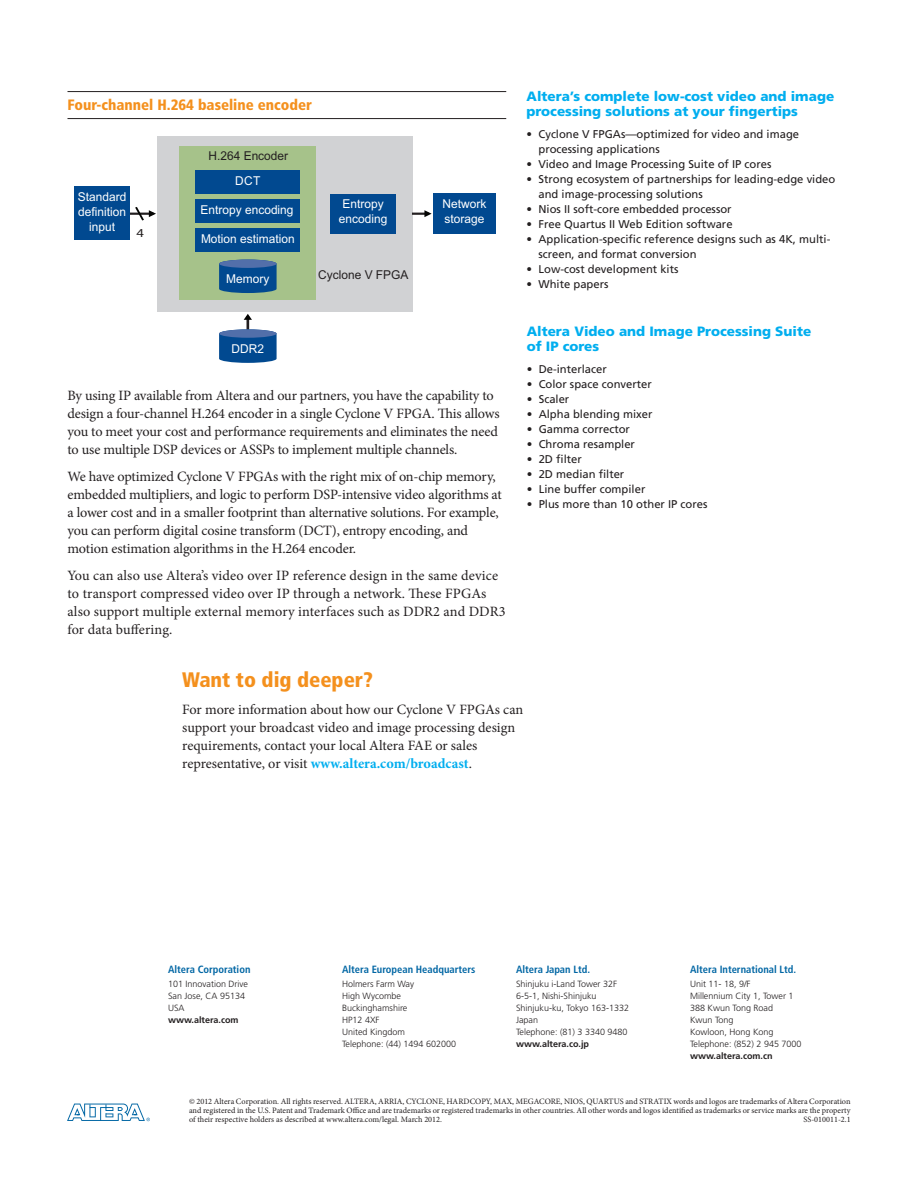
<style>
.page{position:relative;width:918px;height:1188px;background:#fff}
.page>*{position:absolute;margin:0;border:0;box-sizing:border-box;transform-origin:0 0}
._5_Header_1{font:900 condensed 21px "Frutiger LT Std";color:#f4901d}
._7_Table_title{font:900 condensed 15px "Frutiger LT Std";color:#f4901d}
._4_body_copy{font:14.25px/18px "Minion Pro";letter-spacing:-.01em;color:#231f20}
._4_body_copy-2{font:14.25px/18px "Minion Pro";letter-spacing:.01em;color:#231f20}
.Sidebar_title{font:900 13.5px/15px "Frutiger LT Std";color:#00aeef}
.t1{font:12.15px/14.7px "Arial Narrow";color:#fff;text-align:center;scale:1.2 1}
.t2{font:12.15px "Arial Narrow";color:#231f20;scale:1.2 1}
.t3{font:condensed 12.15px "Futura Std";color:#231f20;scale:1.2 1}
.Sidebar_body_bullets{font:11.25px/15px "Frutiger";color:#231f20}
.Boilerplate_header{font:700 condensed 10.5px "Frutiger LT Std";color:#0066a4}
.Boilerplate_address{font:300 9px "Frutiger LT Std";color:#231f20}
.Boilerplate_address-2{font:700 9px "Frutiger LT Std";color:#231f20}
.copyright{font:8.25px/9px "Minion Pro";color:#231f20;text-align:justify}
.s1{font-weight:700;color:#00aeef}
</style>
<div class="page">
<svg style="left:67px;top:1104px;width:83px;height:17px"></svg>
<div style="left:157px;top:136px;width:255px;height:176px;background:#d1d2d4"></div>
<div style="left:179px;top:147px;width:137px;height:153px;background:#a6c28a"></div>
<hr style="left:412px;top:212px;width:17px;height:3px;background:#231f20">
<svg style="left:424px;top:210px;width:8px;height:7px"></svg>
<hr style="left:128px;top:212px;width:25px;height:3px;background:#231f20">
<hr style="left:247px;top:316px;width:2px;height:44px;background:#231f20">
<svg style="left:244px;top:314px;width:8px;height:6px"></svg>
<div style="left:75px;top:186px;width:55px;height:54px;background:#014990"></div>
<div style="left:196px;top:171px;width:104px;height:23px;background:#014990"></div>
<div style="left:196px;top:199px;width:104px;height:24px;background:#014990"></div>
<div style="left:330px;top:194px;width:66px;height:39px;background:#014990"></div>
<div style="left:433px;top:193px;width:63px;height:41px;background:#014990"></div>
<div style="left:196px;top:228px;width:104px;height:24px;background:#014990"></div>
<svg style="left:133px;top:207px;width:23px;height:14px"></svg>
<svg style="left:219px;top:260px;width:58px;height:33px;background:#0b508f"></svg>
<div style="left:219px;top:260px;width:58px;height:8px;background:#526faa;border-radius:50%"></div>
<svg style="left:219px;top:329px;width:58px;height:34px;background:#155799"></svg>
<div style="left:219px;top:329px;width:58px;height:9px;background:#526faa;border-radius:50%"></div>
<hr style="left:68px;top:91px;width:438px;height:1px;background:#231f20">
<hr style="left:68px;top:118px;width:438px;height:1px;background:#231f20">
<p class="_7_Table_title" style="left:68px;top:96px;width:246px">Four-channel H.264 baseline encoder</p>
<p class="t1" style="left:78px;top:189px;width:42px">Standard definition input</p>
<p class="t3" style="left:136px;top:226px;width:8px">4</p>
<p class="t2" style="left:208px;top:147px;width:68px">H.264 Encoder</p>
<p class="t1" style="left:235px;top:173px;width:23px">DCT</p>
<p class="t1" style="left:201px;top:202px;width:79px">Entropy encoding</p>
<p class="t1" style="left:339px;top:196px;width:42px">Entropy encoding</p>
<p class="t1" style="left:443px;top:196px;width:38px;text-align:left">Network storage</p>
<p class="t1" style="left:201px;top:231px;width:80px">Motion estimation</p>
<p class="t1" style="left:226px;top:271px;width:37px">Memory</p>
<p class="t2" style="left:318px;top:266px;width:77px">Cyclone V FPGA</p>
<p class="t1" style="left:232px;top:341px;width:29px">DDR2</p>
<p class="_4_body_copy" style="left:68px;top:386px;width:434px">By using IP available from Altera and our partners, you have the capability to design a four-channel H.264 encoder in a single Cyclone V FPGA. This allows you to meet your cost and performance requirements and eliminates the need to use multiple DSP devices or ASSPs to implement multiple channels.</p>
<p class="_4_body_copy" style="left:68px;top:467px;width:436px">We have optimized Cyclone V FPGAs with the right mix of on-chip memory, embedded multipliers, and logic to perform DSP-intensive video algorithms at a lower cost and in a smaller footprint than alternative solutions. For example, you can perform digital cosine transform (DCT), entropy encoding, and motion estimation algorithms in the H.264 encoder.</p>
<p class="_4_body_copy-2" style="left:68px;top:566px;width:440px">You can also use Altera’s video over IP reference design in the same device to transport compressed video over IP through a network. These FPGAs also support multiple external memory interfaces such as DDR2 and DDR3 for data buffering.</p>
<p class="Sidebar_title" style="left:526px;top:89px;width:309px">Altera’s complete low-cost video and image processing solutions at your fingertips</p>
<p class="Sidebar_body_bullets" style="left:538px;top:127px;width:262px;text-indent:-12px">• Cyclone V FPGAs—optimized for video and image processing applications</p>
<p class="Sidebar_body_bullets" style="left:526px;top:157px;width:246px">• Video and Image Processing Suite of IP cores</p>
<p class="Sidebar_body_bullets" style="left:538px;top:172px;width:298px;text-indent:-12px">• Strong ecosystem of partnerships for leading-edge video and image-processing solutions</p>
<p class="Sidebar_body_bullets" style="left:526px;top:202px;width:207px">• Nios II soft-core embedded processor</p>
<p class="Sidebar_body_bullets" style="left:526px;top:217px;width:208px">• Free Quartus II Web Edition software</p>
<p class="Sidebar_body_bullets" style="left:538px;top:232px;width:293px;text-indent:-12px">• Application-specific reference designs such as 4K, multi&shy;screen, and format conversion</p>
<p class="Sidebar_body_bullets" style="left:526px;top:262px;width:154px">• Low-cost development kits</p>
<p class="Sidebar_body_bullets" style="left:526px;top:277px;width:84px">• White papers</p>
<p class="Sidebar_title" style="left:527px;top:324px;width:286px">Altera Video and Image Processing Suite of IP cores</p>
<p class="Sidebar_body_bullets" style="left:527px;top:362px;width:82px">• De-interlacer</p>
<p class="Sidebar_body_bullets" style="left:527px;top:377px;width:127px">• Color space converter</p>
<p class="Sidebar_body_bullets" style="left:527px;top:392px;width:44px">• Scaler</p>
<p class="Sidebar_body_bullets" style="left:527px;top:407px;width:127px">• Alpha blending mixer</p>
<p class="Sidebar_body_bullets" style="left:527px;top:422px;width:105px">• Gamma corrector</p>
<p class="Sidebar_body_bullets" style="left:527px;top:437px;width:110px">• Chroma resampler</p>
<p class="Sidebar_body_bullets" style="left:527px;top:452px;width:57px">• 2D filter</p>
<p class="Sidebar_body_bullets" style="left:527px;top:467px;width:99px">• 2D median filter</p>
<p class="Sidebar_body_bullets" style="left:527px;top:482px;width:120px">• Line buffer compiler</p>
<p class="Sidebar_body_bullets" style="left:527px;top:497px;width:182px">• Plus more than 10 other IP cores</p>
<p class="_5_Header_1" style="left:182px;top:667px;width:192px">Want to dig deeper?</p>
<p class="_4_body_copy" style="left:182px;top:700px;width:343px">For more information about how our Cyclone V FPGAs can support your broadcast video and image processing design requirements, contact your local Altera FAE or sales representative, or visit <span class="s1">www.altera.com/broadcast</span>.</p>
<p class="Boilerplate_header" style="left:168px;top:963px;width:84px">Altera Corporation</p>
<p class="Boilerplate_address" style="left:168px;top:979px;width:82px">101 Innovation Drive</p>
<p class="Boilerplate_address" style="left:168px;top:991px;width:79px">San Jose, CA 95134</p>
<p class="Boilerplate_address" style="left:168px;top:1003px;width:18px">USA</p>
<p class="Boilerplate_address-2" style="left:168px;top:1015px;width:72px">www.altera.com</p>
<p class="Boilerplate_header" style="left:690px;top:963px;width:108px">Altera International Ltd.</p>
<p class="Boilerplate_address" style="left:690px;top:979px;width:62px">Unit 11- 18, 9/F</p>
<p class="Boilerplate_address" style="left:690px;top:991px;width:105px">Millennium City 1, Tower 1</p>
<p class="Boilerplate_address" style="left:690px;top:1003px;width:85px">388 Kwun Tong Road</p>
<p class="Boilerplate_address" style="left:690px;top:1015px;width:45px">Kwun Tong</p>
<p class="Boilerplate_address" style="left:690px;top:1027px;width:85px">Kowloon, Hong Kong</p>
<p class="Boilerplate_address" style="left:690px;top:1039px;width:113px">Telephone: (852) 2 945 7000</p>
<p class="Boilerplate_address-2" style="left:690px;top:1051px;width:84px">www.altera.com.cn</p>
<p class="copyright" style="left:189px;top:1097px;width:663px">© 2012 Altera Corporation. All rights reserved. ALTERA, ARRIA, CYCLONE, HARDCOPY, MAX, MEGACORE, NIOS, QUARTUS and STRATIX words and logos are trademarks of Altera Corporation and registered in the U.S. Patent and Trademark Office and are trademarks or registered trademarks in other countries. All other words and logos identified as trademarks or service marks are the property of their respective holders as described at www.altera.com/legal. March 2012.</p>
<p class="Boilerplate_header" style="left:342px;top:963px;width:135px">Altera European Headquarters</p>
<p class="Boilerplate_address" style="left:342px;top:979px;width:74px">Holmers Farm Way</p>
<p class="Boilerplate_address" style="left:342px;top:991px;width:61px">High Wycombe</p>
<p class="Boilerplate_address" style="left:342px;top:1003px;width:67px">Buckinghamshire</p>
<p class="Boilerplate_address" style="left:342px;top:1015px;width:39px">HP12 4XF</p>
<p class="Boilerplate_address" style="left:342px;top:1027px;width:65px">United Kingdom</p>
<p class="Boilerplate_address" style="left:342px;top:1039px;width:116px">Telephone: (44) 1494 602000</p>
<p class="Boilerplate_header" style="left:516px;top:963px;width:76px">Altera Japan Ltd.</p>
<p class="Boilerplate_address" style="left:516px;top:979px;width:103px">Shinjuku i-Land Tower 32F</p>
<p class="Boilerplate_address" style="left:516px;top:991px;width:82px">6-5-1, Nishi-Shinjuku</p>
<p class="Boilerplate_address" style="left:516px;top:1003px;width:115px">Shinjuku-ku, Tokyo 163-1332</p>
<p class="Boilerplate_address" style="left:516px;top:1015px;width:24px">Japan</p>
<p class="Boilerplate_address" style="left:516px;top:1027px;width:113px">Telephone: (81) 3 3340 9480</p>
<p class="Boilerplate_address-2" style="left:516px;top:1039px;width:75px">www.altera.co.jp</p>
<p class="copyright" style="left:804px;top:1115px;width:49px">SS-010011-2.1</p>
</div>
